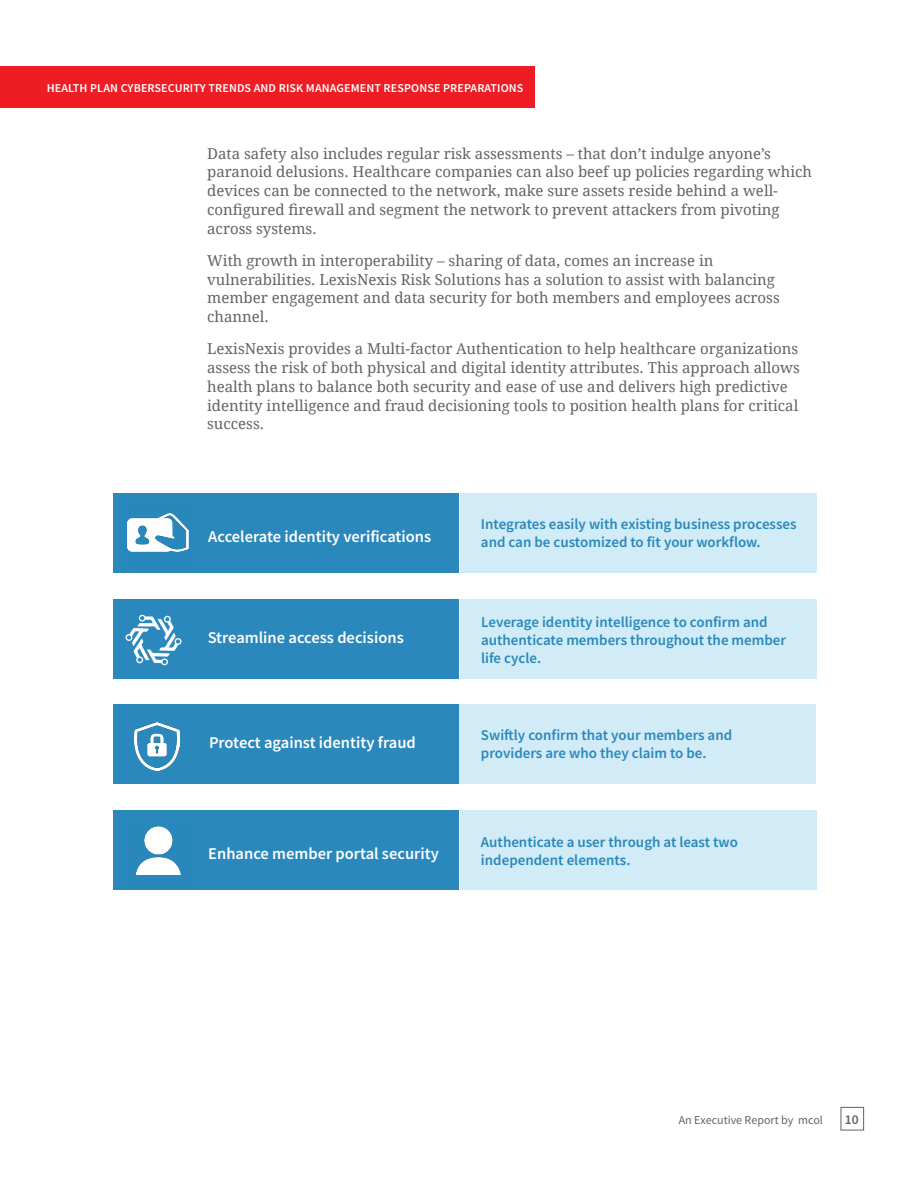
<style>
.page{position:relative;width:918px;height:1188px;background:#fff}
.page>*{position:absolute;margin:0;border:0;box-sizing:border-box;transform-origin:0 0}
.Content_-_Subhead{font:600 16.5px "Source Sans Pro";color:#fff}
.Content_-_1_Column{font:15px/18.8px "Droid Serif";color:#636366}
.Content_-_Subhead-2{font:600 15px/18px "Source Sans Pro";color:#2988bb}
.DESCRIPTOR_FLAG_-_LE{font:600 15px "Source Sans Pro";letter-spacing:.01em;color:#fff}
.t1{font:600 13.5px "Source Sans Pro";color:#636366}
.DESCRIPTOR_FLAG_-_LE-2{font:600 12px "Source Sans Pro";letter-spacing:.01em;color:#fff}
.Footer_Title_-_Right{font:12px "Source Sans Pro";color:#636366}
</style>
<div class="page">
<div style="left:841px;top:1107px;width:23px;height:23px;border:1px solid #636366"></div>
<div style="left:460px;top:493px;width:357px;height:80px;background:#d1ebf7"></div>
<div style="left:114px;top:493px;width:345px;height:80px;background:#2a88bc"></div>
<img style="left:128px;top:512px;width:61px;height:40px">
<div style="left:114px;top:599px;width:81px;height:79px;background:#2a88bc"></div>
<div style="left:460px;top:599px;width:357px;height:79px;background:#d1ebf7"></div>
<div style="left:114px;top:704px;width:81px;height:79px;background:#2a88bc"></div>
<img style="left:135px;top:722px;width:44px;height:48px">
<div style="left:459px;top:704px;width:357px;height:79px;background:#d1ebf7"></div>
<div style="left:190px;top:599px;width:269px;height:79px;background:#2a88bc"></div>
<div style="left:190px;top:704px;width:269px;height:79px;background:#2a88bc"></div>
<img style="left:125px;top:614px;width:57px;height:52px">
<div style="left:460px;top:810px;width:357px;height:80px;background:#d1ebf7"></div>
<div style="left:114px;top:810px;width:345px;height:80px;background:#2a88bc"></div>
<img style="left:135px;top:826px;width:46px;height:48px">
<div style="left:0;top:67px;width:535px;height:41px;background:#ee1d23"></div>
<p class="DESCRIPTOR_FLAG_-_LE" style="left:68px;top:78px;width:412px">CYBERSECURITY: BALANCING RISK AND MEMBER ENGAGEMENT</p>
<p class="DESCRIPTOR_FLAG_-_LE-2" style="left:47px;top:80px;width:478px">HEALTH PLAN CYBERSECURITY TRENDS AND RISK MANAGEMENT RESPONSE PREPARATIONS</p>
<p class="Content_-_1_Column" style="left:207px;top:144px;width:606px">Data safety also includes regular risk assessments – that don’t indulge anyone’s paranoid delusions. Healthcare companies can also beef up policies regarding which devices can be connected to the network, make sure assets reside behind a well&shy;configured firewall and segment the network to prevent attackers from pivoting across systems.</p>
<p class="Content_-_1_Column" style="left:207px;top:251px;width:574px">With growth in interoperability – sharing of data, comes an increase in vulnerabilities. LexisNexis Risk Solutions has a solution to assist with balancing member engagement and data security for both members and employees across channel.</p>
<p class="Content_-_1_Column" style="left:207px;top:339px;width:594px">LexisNexis provides a Multi-factor Authentication to help healthcare organizations assess the risk of both physical and digital identity attributes. This approach allows health plans to balance both security and ease of use and delivers high predictive identity intelligence and fraud decisioning tools to position health plans for critical success.</p>
<p class="Content_-_Subhead" style="left:208px;top:525px;width:224px">Accelerate identity verifications</p>
<p class="Content_-_Subhead" style="left:208px;top:626px;width:198px">Streamline access decisions</p>
<p class="Content_-_Subhead" style="left:209px;top:731px;width:208px">Protect against identity fraud</p>
<p class="Content_-_Subhead" style="left:208px;top:842px;width:232px">Enhance member portal security</p>
<p class="Content_-_Subhead-2" style="left:481px;top:515px;width:317px">Integrates easily with existing business processes and can be customized to fit your workflow.</p>
<p class="Content_-_Subhead-2" style="left:481px;top:613px;width:307px">Leverage identity intelligence to confirm and authenticate members throughout the member life cycle.</p>
<p class="Content_-_Subhead-2" style="left:481px;top:726px;width:253px">Swiftly confirm that your members and providers are who they claim to be.</p>
<p class="Content_-_Subhead-2" style="left:481px;top:833px;width:259px">Authenticate a user through at least two independent elements.</p>
<p class="Footer_Title_-_Right" style="left:679px;top:1113px;width:146px">An Executive Report by mcol</p>
<p class="t1" style="left:845px;top:1110px;width:15px">10</p>
</div>
